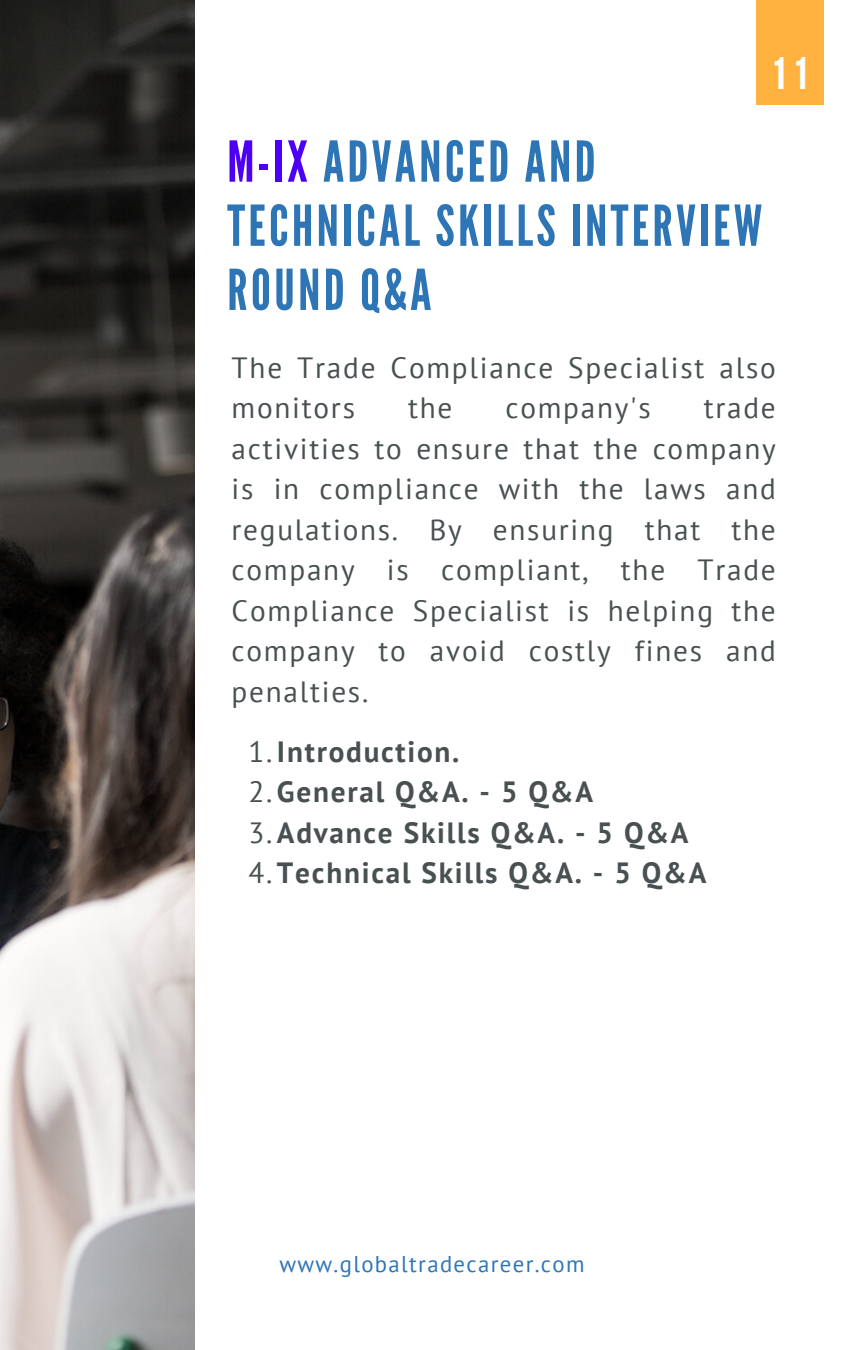
<style>
.page{position:relative;width:864px;height:1350px;background:#fff}
.page>*{position:absolute;margin:0;border:0;box-sizing:border-box;transform-origin:0 0}
.t1{font:56.25px/64.1px "League Gothic";letter-spacing:.06em;color:#2e75b6}
.t2{font:700 45.45px "Bebas Neue";color:#fff}
.t3{font:29.25px/40.5px "PT Sans";letter-spacing:.06em;color:#495052}
.t4{font:700 29.25px "PT Sans";letter-spacing:.06em;color:#495052}
.t5{font:22.72px "PT Sans";letter-spacing:.06em;color:#2e75b6}
.s1{color:#4e00f4}
.s2{font-weight:400}
</style>
<div class="page">
<div style="left:756px;top:0;width:67px;height:105px;background:#ffb23f"></div>
<img style="left:0;top:0;width:194px;height:1350px">
<p class="t2" style="left:770px;top:55px;width:41px">11</p>
<p class="t1" style="left:227px;top:131px;width:536px"><span class="s1">M-IX</span> ADVANCED AND<br>TECHNICAL SKILLS INTERVIEW<br>ROUND Q&amp;A</p>
<p class="t3" style="left:232px;top:347px;width:546px">The Trade Compliance Specialist also monitors</p>
<p class="t3" style="left:232px;top:387px;width:546px;text-align:justify;text-indent:472px">trade activities to ensure that the company is in compliance with the laws and regulations. By ensuring that the company is compliant, the Trade Compliance Specialist is helping the company to avoid costly fines and penalties.</p>
<p class="t3" style="left:408px;top:387px;width:46px">the</p>
<p class="t3" style="left:505px;top:387px;width:147px">company's</p>
<p class="t4" style="left:248px;top:732px;width:213px"><span class="s2">1.</span>Introduction.</p>
<p class="t4" style="left:248px;top:772px;width:346px"><span class="s2">2.</span>General Q&amp;A. - 5 Q&amp;A</p>
<p class="t4" style="left:248px;top:813px;width:442px"><span class="s2">3.</span>Advance Skills Q&amp;A. - 5 Q&amp;A</p>
<p class="t4" style="left:248px;top:853px;width:460px"><span class="s2">4.</span>Technical Skills Q&amp;A. - 5 Q&amp;A</p>
<p class="t5" style="left:279px;top:1249px;width:307px">www.globaltradecareer.com</p>
</div>
